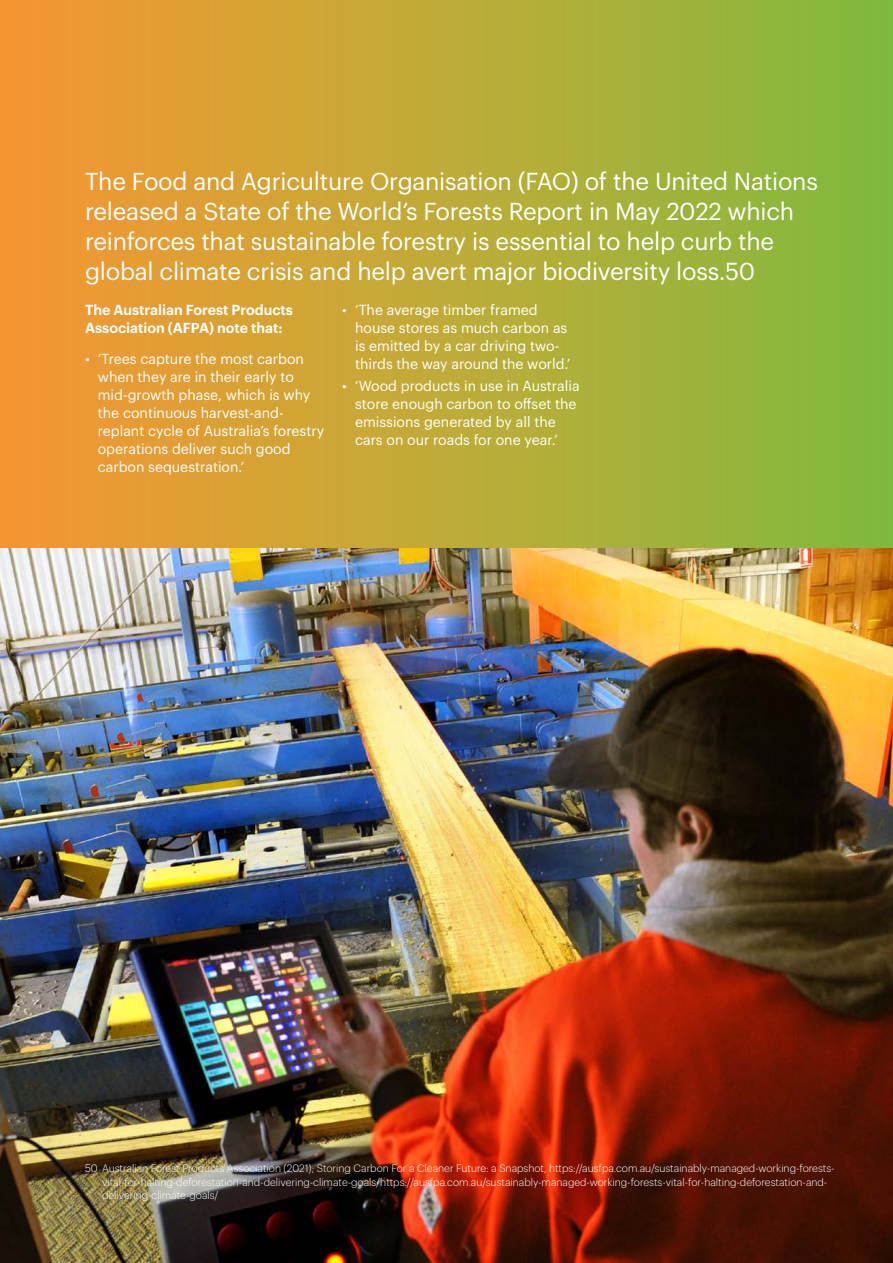
<style>
.page{position:relative;width:893px;height:1263px;background:#fff}
.page>*{position:absolute;margin:0;border:0;box-sizing:border-box;transform-origin:0 0}
.Name_Heading_1{font:24px/30px "Graphik";letter-spacing:-.01em;color:#fff}
.Bullets{font:14.25px/18px "Graphik";color:#fff}
.Body{font:600 14.25px/18px "Graphik";color:#fff}
.t1{font:300 10.5px/13.5px "Graphik";color:#fff}
</style>
<div class="page">
<div style="left:0;top:0;width:893px;height:1263px;background:linear-gradient(to right,#f99732,#81bc3e)"></div>
<img style="left:0;top:549px;width:893px;height:714px">
<p class="Name_Heading_1" style="left:85px;top:164px;width:734px">The Food and Agriculture Organisation (FAO) of the United Nations released a State of the World’s Forests Report in May 2022 which reinforces that sustainable forestry is essential to help curb the global climate crisis and help avert major biodiversity loss.50</p>
<p class="Body" style="left:85px;top:299px;width:209px">The Australian Forest Products<br>Association (AFPA) note that:</p>
<p class="Bullets" style="left:98px;top:348px;width:228px;text-indent:-13px">• ‘Trees capture the most carbon when they are in their early to mid-growth phase, which is why the continuous harvest-and&shy;replant cycle of Australia’s forestry operations deliver such good carbon sequestration.’</p>
<p class="Bullets" style="left:355px;top:299px;width:217px;text-indent:-13px">• ‘The average timber framed house stores as much carbon as is emitted by a car driving two&shy;thirds the way around the world.’</p>
<p class="Bullets" style="left:355px;top:376px;width:226px;text-indent:-13px">• ‘Wood products in use in Australia store enough carbon to offset the emissions generated by all the cars on our roads for one year.’</p>
<p class="t1" style="left:102px;top:1161px;width:734px;text-indent:-17px">50 Australian Forest Products Association (2021); Storing Carbon For a Cleaner Future: a Snapshot, https://ausfpa.com.au/sustainably-managed-working-forests&shy;vital-for-halting-deforestation-and-delivering-climate-goals/https://ausfpa.com.au/sustainably-managed-working-forests-vital-for-halting-deforestation-and&shy;delivering-climate-goals/</p>
</div>
